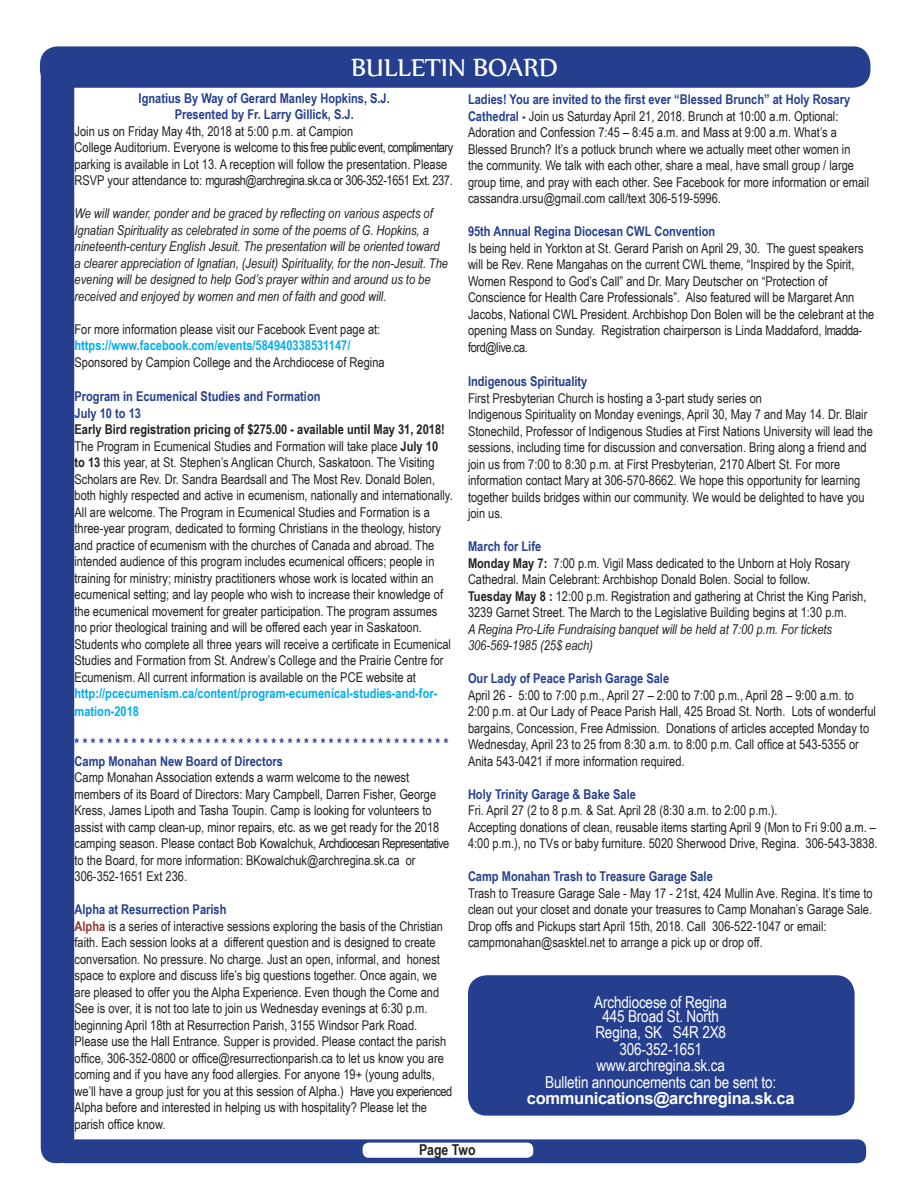
<style>
.page{position:relative;width:918px;height:1188px;background:#fff}
.page>*{position:absolute;margin:0;border:0;box-sizing:border-box;transform-origin:0 0}
.t1{font:30px "Nyala";color:#fff}
.t2{font:16.5px "Arial Narrow";letter-spacing:-.01em;color:#fff}
.t3{font:700 16.5px "Arial";letter-spacing:-.02em;color:#fff}
.t4{font:700 15px "Arial Narrow";color:#253f8e}
.t5{font:700 15px "Arial Narrow";color:#231f20}
.t6{font:13.5px/16.5px "Arial Narrow";color:#231f20}
.t7{font:700 13.5px/16.5px "Arial Narrow";color:#253f8e}
.t8{font:italic 13.5px/16.5px "Arial Narrow";color:#231f20}
.t9{font:700 13.5px/18px "Arial Narrow";color:#00aeef}
.t10{font:700 13.5px "Arial Narrow";color:#231f20}
.s1{font-weight:700}
.s2{font-weight:700;color:#943634}
.s3{font-weight:400;color:#231f20}
</style>
<div class="page">
<div style="left:40px;top:46px;width:830px;height:42px;background:#253f8e;border-radius:18px"></div>
<div style="left:41px;top:54px;width:33px;height:1109px;background:#253f8e;border-radius:15px"></div>
<div style="left:56px;top:1139px;width:810px;height:24px;background:#253f8e;border-radius:9px"></div>
<div style="left:363px;top:1143px;width:170px;height:15px;background:#fff;border-radius:6px"></div>
<div style="left:469px;top:976px;width:385px;height:139px;background:#253f8e;border-radius:18px"></div>
<div style="left:468px;top:975px;width:387px;height:141px;border:2px solid #253f8e;border-radius:18px"></div>
<p class="t1" style="left:351px;top:50px;width:208px">BULLETIN BOARD</p>
<p class="t7" style="left:139px;top:89px;width:253px">Ignatius By Way of Gerard Manley Hopkins, S.J.</p>
<p class="t7" style="left:175px;top:106px;width:181px">Presented by Fr. Larry Gillick, S.J.</p>
<p class="t6" style="left:75px;top:122px;width:280px">Join us on Friday May 4th, 2018 at 5:00 p.m. at Campion</p>
<p class="t6" style="left:75px;top:139px;width:380px">College Auditorium. Everyone is welcome to this free public event, complimentary parking is available in Lot 13. A reception will follow the presentation. Please<br>RSVP your attendance to: mgurash@archregina.sk.ca or 306-352-1651 Ext. 237.</p>
<p class="t8" style="left:75px;top:205px;width:375px">We will wander, ponder and be graced by reflecting on various aspects of Ignatian Spirituality as celebrated in some of the poems of G. Hopkins, a nineteenth-century English Jesuit. The presentation will be oriented toward a clearer appreciation of Ignatian, (Jesuit) Spirituality, for the non-Jesuit. The evening will be designed to help God’s prayer within and around us to be received and enjoyed by women and men of faith and good will.</p>
<p class="t6" style="left:75px;top:320px;width:307px">For more information please visit our Facebook Event page at:</p>
<p class="t9" style="left:75px;top:336px;width:277px">https://www.facebook.com/events/584940338531147/</p>
<p class="t6" style="left:75px;top:353px;width:312px">Sponsored by Campion College and the Archdiocese of Regina</p>
<p class="t7" style="left:75px;top:388px;width:248px">Program in Ecumenical Studies and Formation</p>
<p class="t7" style="left:75px;top:404px;width:68px">July 10 to 13</p>
<p class="t10" style="left:75px;top:419px;width:372px">Early Bird registration pricing of $275.00 - available until May 31, 2018!</p>
<p class="t6" style="left:75px;top:437px;width:380px">The Program in Ecumenical Studies and Formation will take place <span class="s1">July 10<br>to 13</span> this year, at St. Stephen’s Anglican Church, Saskatoon. The Visiting Scholars are Rev. Dr. Sandra Beardsall and The Most Rev. Donald Bolen, both highly respected and active in ecumenism, nationally and internationally.<br>All are welcome. The Program in Ecumenical Studies and Formation is a three-year program, dedicated to forming Christians in the theology, history and practice of ecumenism with the churches of Canada and abroad. The intended audience of this program includes ecumenical officers; people in training for ministry; ministry practitioners whose work is located within an ecumenical setting; and lay people who wish to increase their knowledge of the ecumenical movement for greater participation. The program assumes no prior theological training and will be offered each year in Saskatoon.<br>Students who complete all three years will receive a certificate in Ecumenical Studies and Formation from St. Andrew’s College and the Prairie Centre for Ecumenism. All current information is available on the PCE website at</p>
<p class="t9" style="left:75px;top:684px;width:364px">http://pcecumenism.ca/content/program-ecumenical-studies-and-for&shy;mation-2018</p>
<p class="t4" style="left:75px;top:733px;width:376px">* * * * * * * * * * * * * * * * * * * * * * * * * * * * * * * * * * * * * * * * * * * * * *</p>
<p class="t7" style="left:75px;top:752px;width:210px">Camp Monahan New Board of Directors</p>
<p class="t6" style="left:75px;top:769px;width:336px">Camp Monahan Association extends a warm welcome to the newest</p>
<p class="t6" style="left:75px;top:785px;width:376px">members of its Board of Directors: Mary Campbell, Darren Fisher, George Kress, James Lipoth and Tasha Toupin. Camp is looking for volunteers to assist with camp clean-up, minor repairs, etc. as we get ready for the 2018 camping season. Please contact Bob Kowalchuk, Archdiocesan Representative to the Board, for more information: BKowalchuk@archregina.sk.ca or</p>
<p class="t6" style="left:75px;top:868px;width:114px">306-352-1651 Ext 236.</p>
<p class="t7" style="left:75px;top:901px;width:153px">Alpha at Resurrection Parish</p>
<p class="t6" style="left:75px;top:917px;width:370px"><span class="s2">Alpha</span> is a series of interactive sessions exploring the basis of the Christian faith. Each session looks at a different question and is designed to create conversation. No pressure. No charge. Just an open, informal, and honest space to explore and discuss life’s big questions together. Once again, we are pleased to offer you the Alpha Experience. Even though the Come and See is over, it is not too late to join us Wednesday evenings at 6:30 p.m.</p>
<p class="t6" style="left:75px;top:1016px;width:379px">beginning April 18th at Resurrection Parish, 3155 Windsor Park Road.<br>Please use the Hall Entrance. Supper is provided. Please contact the parish office, 306-352-0800 or office@resurrectionparish.ca to let us know you are coming and if you have any food allergies. For anyone 19+ (young adults, we’ll have a group just for you at this session of Alpha.) Have you experienced Alpha before and interested in helping us with hospitality? Please let the parish office know.</p>
<p class="t7" style="left:468px;top:91px;width:384px">Ladies! You are invited to the first ever “Blessed Brunch” at Holy Rosary<br>Cathedral - <span class="s3">Join us Saturday April 21, 2018. Brunch at 10:00 a.m. Optional:</span></p>
<p class="t6" style="left:468px;top:124px;width:403px">Adoration and Confession 7:45 – 8:45 a.m. and Mass at 9:00 a.m. What’s a Blessed Brunch? It’s a potluck brunch where we actually meet other women in the community. We talk with each other, share a meal, have small group / large group time, and pray with each other. See Facebook for more information or email cassandra.ursu@gmail.com call/text 306-519-5996.</p>
<p class="t7" style="left:468px;top:223px;width:249px">95th Annual Regina Diocesan CWL Convention</p>
<p class="t6" style="left:468px;top:239px;width:397px">Is being held in Yorkton at St. Gerard Parish on April 29, 30. The guest speakers will be Rev. Rene Mangahas on the current CWL theme, “Inspired by the Spirit,<br>Women Respond to God’s Call” and Dr. Mary Deutscher on “Protection of</p>
<p class="t6" style="left:468px;top:289px;width:408px">Conscience for Health Care Professionals”. Also featured will be Margaret Ann Jacobs, National CWL President. Archbishop Don Bolen will be the celebrant at the opening Mass on Sunday. Registration chairperson is Linda Maddaford, lmadda&shy;ford@live.ca.</p>
<p class="t7" style="left:468px;top:373px;width:121px">Indigenous Spirituality</p>
<p class="t6" style="left:468px;top:389px;width:296px">First Presbyterian Church is hosting a 3-part study series on</p>
<p class="t6" style="left:468px;top:406px;width:406px">Indigenous Spirituality on Monday evenings, April 30, May 7 and May 14. Dr. Blair Stonechild, Professor of Indigenous Studies at First Nations University will lead the sessions, including time for discussion and conversation. Bring along a friend and join us from 7:00 to 8:30 p.m. at First Presbyterian, 2170 Albert St. For more</p>
<p class="t6" style="left:468px;top:472px;width:398px">information contact Mary at 306-570-8662. We hope this opportunity for learning together builds bridges within our community. We would be delighted to have you join us.</p>
<p class="t7" style="left:468px;top:538px;width:75px">March for Life</p>
<p class="t6" style="left:468px;top:554px;width:383px"><span class="s1">Monday May 7:</span> 7:00 p.m. Vigil Mass dedicated to the Unborn at Holy Rosary<br>Cathedral. Main Celebrant: Archbishop Donald Bolen. Social to follow.</p>
<p class="t6" style="left:468px;top:587px;width:400px"><span class="s1">Tuesday May 8 :</span> 12:00 p.m. Registration and gathering at Christ the King Parish,<br>3239 Garnet Street. The March to the Legislative Building begins at 1:30 p.m.</p>
<p class="t8" style="left:468px;top:621px;width:366px">A Regina Pro-Life Fundraising banquet will be held at 7:00 p.m. For tickets</p>
<p class="t8" style="left:468px;top:637px;width:126px">306-569-1985 (25$ each)</p>
<p class="t7" style="left:468px;top:670px;width:203px">Our Lady of Peace Parish Garage Sale</p>
<p class="t6" style="left:468px;top:686px;width:409px">April 26 - 5:00 to 7:00 p.m., April 27 – 2:00 to 7:00 p.m., April 28 – 9:00 a.m. to 2:00 p.m. at Our Lady of Peace Parish Hall, 425 Broad St. North. Lots of wonderful bargains, Concession, Free Admission. Donations of articles accepted Monday to Wednesday, April 23 to 25 from 8:30 a.m. to 8:00 p.m. Call office at 543-5355 or Anita 543-0421 if more information required.</p>
<p class="t7" style="left:468px;top:785px;width:169px">Holy Trinity Garage &amp; Bake Sale</p>
<p class="t6" style="left:468px;top:802px;width:311px">Fri. April 27 (2 to 8 p.m. &amp; Sat. April 28 (8:30 a.m. to 2:00 p.m.).</p>
<p class="t6" style="left:468px;top:818px;width:411px">Accepting donations of clean, reusable items starting April 9 (Mon to Fri 9:00 a.m. –<br>4:00 p.m.), no TVs or baby furniture. 5020 Sherwood Drive, Regina. 306-543-3838.</p>
<p class="t7" style="left:468px;top:868px;width:246px">Camp Monahan Trash to Treasure Garage Sale</p>
<p class="t6" style="left:468px;top:884px;width:406px;text-align:justify">Trash to Treasure Garage Sale - May 17 - 21st, 424 Mullin Ave. Regina. It’s time to clean out your closet and donate your treasures to Camp Monahan’s Garage Sale.<br>Drop offs and Pickups start April 15th, 2018. Call 306-522-1047 or email:</p>
<p class="t6" style="left:468px;top:934px;width:296px">campmonahan@sasktel.net to arrange a pick up or drop off.</p>
<p class="t2" style="left:594px;top:990px;width:134px">Archdiocese of Regina</p>
<p class="t2" style="left:602px;top:1004px;width:118px">445 Broad St. North</p>
<p class="t2" style="left:595px;top:1020px;width:132px">Regina, SK S4R 2X8</p>
<p class="t2" style="left:620px;top:1037px;width:84px">306-352-1651</p>
<p class="t2" style="left:597px;top:1053px;width:130px">www.archregina.sk.ca</p>
<p class="t2" style="left:545px;top:1070px;width:232px">Bulletin announcements can be sent to:</p>
<p class="t3" style="left:527px;top:1087px;width:269px">communications@archregina.sk.ca</p>
<p class="t5" style="left:419px;top:1138px;width:58px">Page Two</p>
</div>
